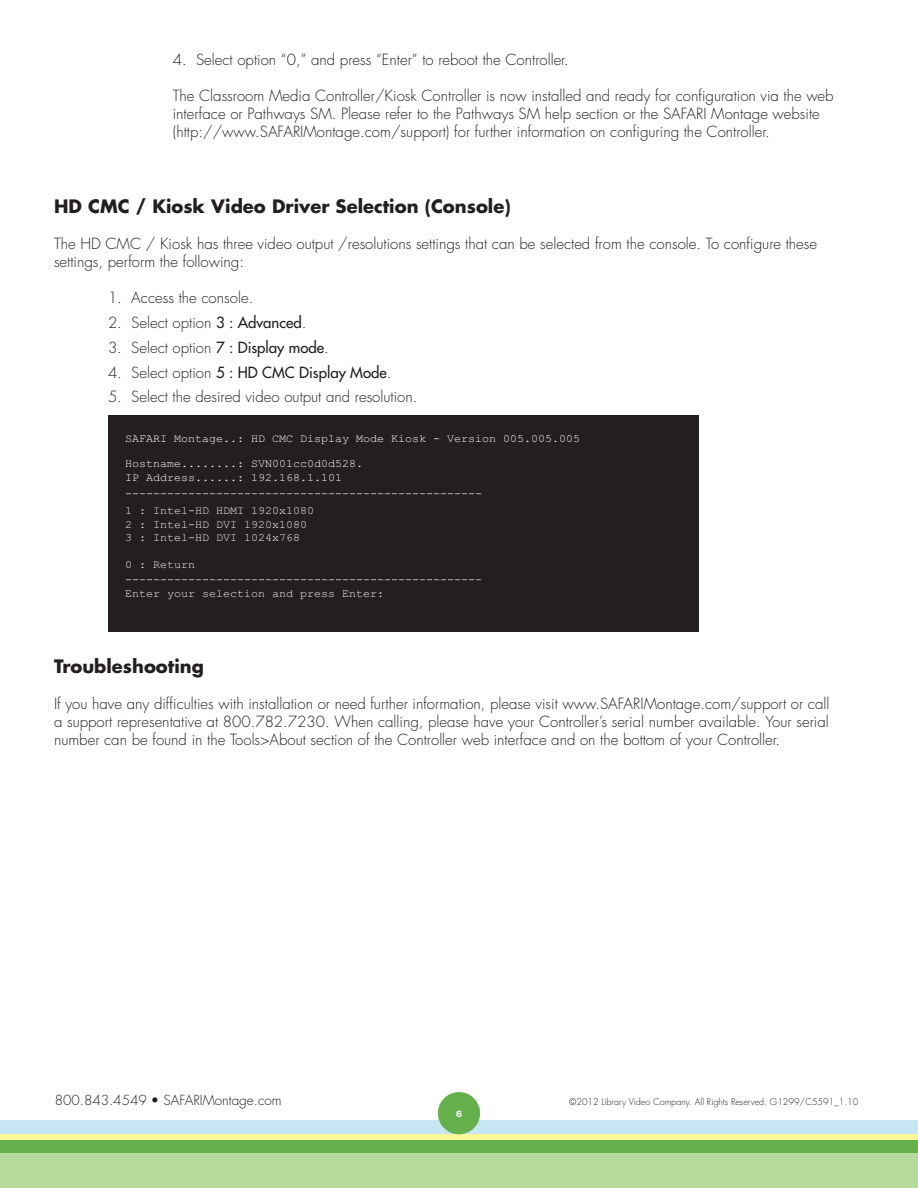
<style>
.page{position:relative;width:918px;height:1188px;background:#fff}
.page>*{position:absolute;margin:0;border:0;box-sizing:border-box;transform-origin:0 0}
.Welcome_Line{font:700 18px "Futura";color:#231f20}
.Welcome_Line-2{font:300 15px/18px "Futura";color:#231f20}
.Welcome_Line-3{font:15px "Futura";color:#231f20}
.Welcome_Line-4{font:300 13.5px "Futura";color:#231f20}
.t1{font:11.25px/13.5px "Courier New";color:#f2f3f4}
.t2{font:11.25px/13.5px "Courier New";color:#fff}
.Welcome_Line-5{font:300 9px "Futura";color:#231f20}
.t3{font:900 9px "Univers";color:#fff}
.s1{font-weight:400}
.s2{font-weight:300}
</style>
<div class="page">
<div style="left:108px;top:416px;width:591px;height:216px;background:#231f20"></div>
<div style="left:0;top:1151px;width:918px;height:37px;background:#b6da9b"></div>
<div style="left:0;top:1137px;width:918px;height:16px;background:#65b04b"></div>
<div style="left:0;top:1131px;width:918px;height:9px;background:#fff79a"></div>
<div style="left:0;top:1121px;width:918px;height:13px;background:#c7e6f4"></div>
<div style="left:438px;top:1092px;width:42px;height:42px;background:#65b04b;border-radius:50%"></div>
<p class="Welcome_Line-2" style="left:173px;top:51px;width:397px">4. Select option “0,” and press “Enter” to reboot the Controller.</p>
<p class="Welcome_Line-2" style="left:173px;top:87px;width:662px">The Classroom Media Controller/Kiosk Controller is now installed and ready for configuration via the web interface or Pathways SM. Please refer to the Pathways SM help section or the SAFARI Montage website (http://www.SAFARIMontage.com/support) for further information on configuring the Controller.</p>
<p class="Welcome_Line" style="left:54px;top:195px;width:458px">HD CMC / Kiosk Video Driver Selection (Console)</p>
<p class="Welcome_Line-2" style="left:54px;top:235px;width:765px">The HD CMC / Kiosk has three video output /resolutions settings that can be selected from the console. To configure these settings, perform the following:</p>
<p class="Welcome_Line-2" style="left:108px;top:289px;width:147px">1. Access the console.</p>
<p class="Welcome_Line-2" style="left:108px;top:314px;width:200px">2. Select option <span class="s1">3 : Advanced</span>.</p>
<p class="Welcome_Line-2" style="left:108px;top:339px;width:222px">3. Select option <span class="s1">7 : Display mode</span>.</p>
<p class="Welcome_Line-3" style="left:108px;top:363px;width:285px"><span class="s2">4. Select option</span> 5 : HD CMC Display Mode<span class="s2">.</span></p>
<p class="Welcome_Line-2" style="left:108px;top:388px;width:311px">5. Select the desired video output and resolution.</p>
<p class="t2" style="left:125px;top:431px;width:457px">SAFARI Montage..: HD CMC Display Mode Kiosk - Version 005.005.005</p>
<p class="t2" style="left:125px;top:456px;width:240px">Hostname........: SVN001cc0d0d528.<br>IP Address......: 192.168.1.101</p>
<p class="t1" style="left:125px;top:487px;width:359px">---------------------------------------------------</p>
<p class="t1" style="left:125px;top:504px;width:191px">1 : Intel-HD HDMI 1920x1080<br>2 : Intel-HD DVI 1920x1080<br>3 : Intel-HD DVI 1024x768</p>
<p class="t1" style="left:125px;top:558px;width:72px">0 : Return</p>
<p class="t1" style="left:125px;top:586px;width:261px">Enter your selection and press Enter:</p>
<p class="t1" style="left:125px;top:572px;width:359px">---------------------------------------------------</p>
<p class="Welcome_Line" style="left:54px;top:655px;width:151px">Troubleshooting</p>
<p class="Welcome_Line-2" style="left:54px;top:695px;width:777px;text-align:justify">If you have any difficulties with installation or need further information, please visit www.SAFARIMontage.com/support or call a support representative at 800.782.7230. When calling, please have your Controller’s serial number available. Your serial number can be found in the Tools&gt;About section of the Controller web interface and on the bottom of your Controller.</p>
<p class="Welcome_Line-4" style="left:55px;top:1092px;width:228px">800.843.4549 • SAFARIMontage.com</p>
<p class="Welcome_Line-5" style="left:569px;top:1096px;width:291px">©2012 Library Video Company. All Rights Reserved. G1299/C5591_1.10</p>
<p class="t3" style="left:456px;top:1108px;width:8px">6</p>
</div>
